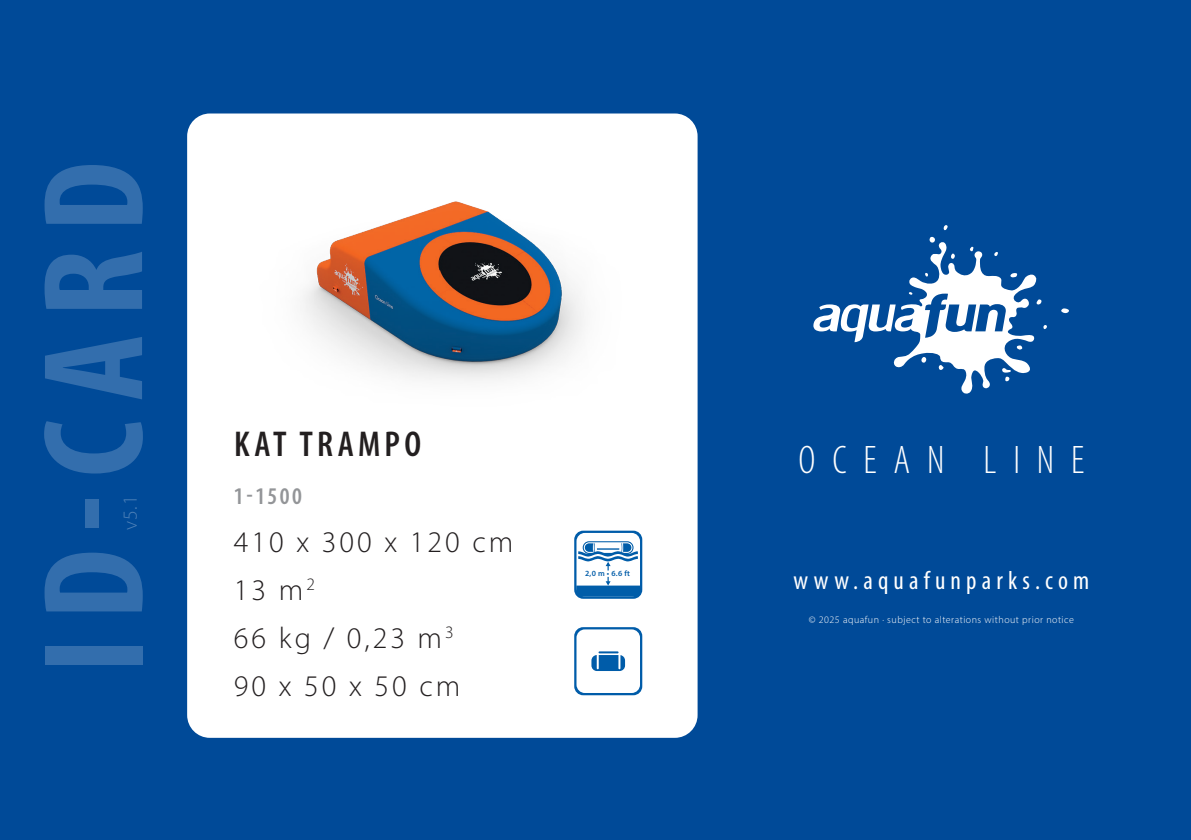
<style>
.page{position:relative;width:1191px;height:840px;background:#fff}
.page>*{position:absolute;margin:0;border:0;box-sizing:border-box;transform-origin:0 0}
.t1{font:700 condensed 144px "Myriad Pro";letter-spacing:.12em;color:#336ead}
.t2{font:300 condensed 40px "Myriad Pro";letter-spacing:.42em;color:#fff}
.t3{font:600 condensed 36px "Myriad Pro";letter-spacing:.12em;color:#231f20}
.t4{font:300 30px/48px "Myriad Pro";letter-spacing:.1em;color:#231f20}
.t5{font:condensed 26px "Myriad Pro";letter-spacing:.2em;color:#fff}
.t6{font:600 condensed 24px "Myriad Pro";color:#939598}
.t7{font:300 20px "Myriad Pro";color:#4d80b7}
.t8{font:300 10px "Myriad Pro";letter-spacing:.05em;color:#fff}
.t9{font:600 8px "Myriad Pro";color:#005ca8}
</style>
<div class="page">
<div style="left:0;top:0;width:1191px;height:839px;background:#004a98"></div>
<div style="left:187px;top:113px;width:510px;height:624px;background:#fff;border-radius:23px"></div>
<svg style="left:943px;top:225px;width:4px;height:6px"></svg>
<svg style="left:1061px;top:308px;width:8px;height:5px"></svg>
<svg style="left:813px;top:237px;width:234px;height:157px"></svg>
<img style="left:302px;top:201px;width:282px;height:180px">
<svg style="left:574px;top:627px;width:68px;height:67px"></svg>
<hr style="left:598px;top:651px;width:20px;height:2px;background:#005ca9">
<svg style="left:574px;top:530px;width:68px;height:68px"></svg>
<h1 class="t1" style="left:4px;top:672px;width:512px;rotate:-90deg">ID-CARD</h1>
<h3 class="t7" style="left:118px;top:530px;width:37px;rotate:-90deg">v5.1</h3>
<p class="t3" style="left:234px;top:421px;width:188px">KAT TRAMPO</p>
<p class="t6" style="left:234px;top:480px;width:69px">1-1500</p>
<p class="t4" style="left:234px;top:517px;width:281px">410 x 300 x 120 cm<br>13 m<sup>2<br></sup>66 kg / 0,23 m<sup>3<br></sup>90 x 50 x 50 cm</p>
<p class="t9" style="left:585px;top:567px;width:46px">2,0 m • 6.6 ft</p>
<h2 class="t2" style="left:798px;top:436px;width:287px">OCEAN LINE</h2>
<h3 class="t5" style="left:793px;top:564px;width:297px">www.aquafunparks.com</h3>
<p class="t8" style="left:809px;top:613px;width:267px">© 2025 aquafun · subject to alterations without prior notice</p>
</div>
